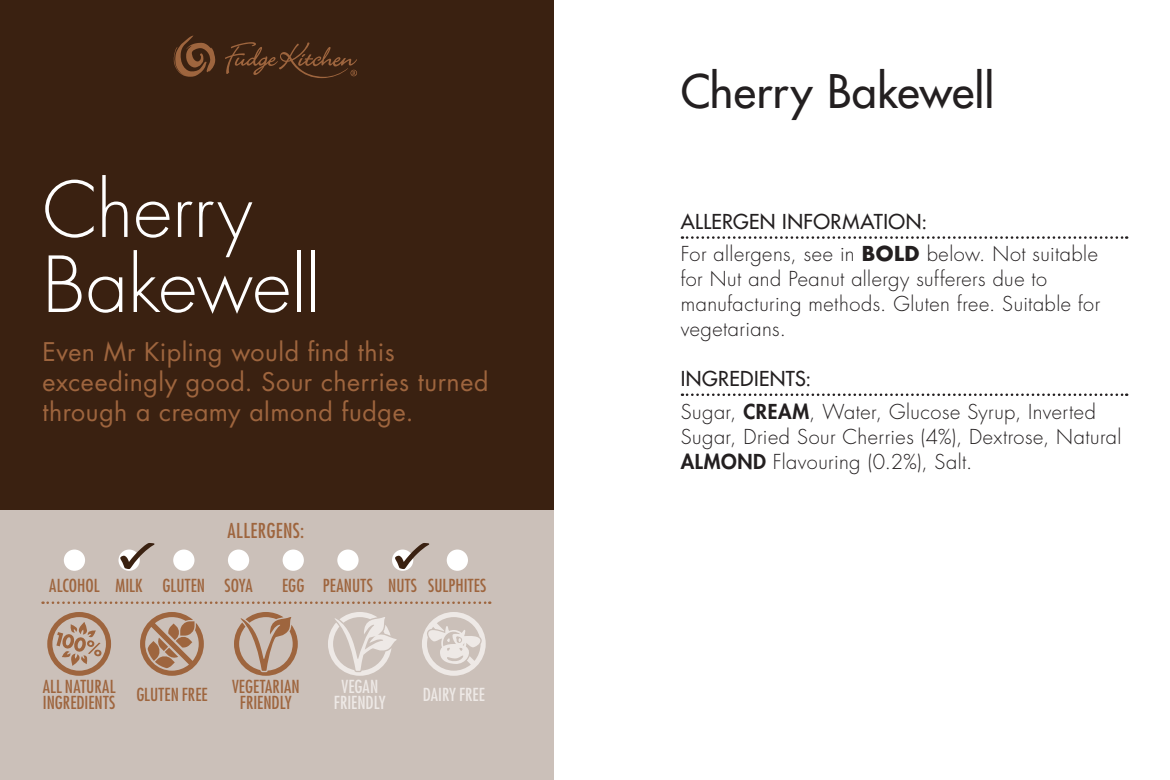
<style>
.page{position:relative;width:1170px;height:780px;background:#fff}
.page>*{position:absolute;margin:0;border:0;box-sizing:border-box;transform-origin:0 0}
.t1{font:300 75px/75px "Futura Std";color:#fff}
.t2{font:500 45px "Futura Std";letter-spacing:.005em;color:#231f20}
.t3{font:25px/30px "Futura Std";letter-spacing:.02em;color:#9e653e}
.t4{font:300 20px/25px "Futura Std";letter-spacing:.025em;color:#231f20}
.t5{font:condensed 20px "Futura Std";letter-spacing:.02em;color:#9e653e}
.t6{font:condensed 17.5px/16.2px "Futura Std";letter-spacing:.005em;color:#9e653e;text-align:center}
.t7{font:condensed 17.5px/16.2px "Futura Std";letter-spacing:.005em;color:#eee9e6;text-align:center}
.s1{font-weight:500}
.s2{font-weight:700}
.s3{font-weight:800}
</style>
<div class="page">
<div style="left:0;top:0;width:553px;height:510px;background:#3a2111"></div>
<div style="left:0;top:510px;width:553px;height:270px;background:#cbc0b9"></div>
<svg style="left:422px;top:612px;width:63px;height:63px"></svg>
<svg style="left:43px;top:601px;width:447px;height:3px"></svg>
<div style="left:64px;top:549px;width:21px;height:21px;background:#fff;border-radius:50%"></div>
<div style="left:282px;top:549px;width:22px;height:21px;background:#fff;border-radius:50%"></div>
<svg style="left:118px;top:549px;width:22px;height:21px"></svg>
<div style="left:337px;top:549px;width:21px;height:21px;background:#fff;border-radius:50%"></div>
<div style="left:173px;top:549px;width:21px;height:21px;background:#fff;border-radius:50%"></div>
<div style="left:392px;top:549px;width:21px;height:21px;background:#fff;border-radius:50%"></div>
<div style="left:228px;top:549px;width:21px;height:21px;background:#fff;border-radius:50%"></div>
<div style="left:446px;top:549px;width:22px;height:21px;background:#fff;border-radius:50%"></div>
<svg style="left:120px;top:543px;width:34px;height:26px"></svg>
<svg style="left:682px;top:236px;width:445px;height:3px"></svg>
<svg style="left:682px;top:393px;width:445px;height:3px"></svg>
<svg style="left:173px;top:35px;width:184px;height:43px"></svg>
<svg style="left:140px;top:612px;width:64px;height:63px"></svg>
<svg style="left:234px;top:612px;width:64px;height:63px"></svg>
<svg style="left:47px;top:612px;width:64px;height:63px"></svg>
<svg style="left:328px;top:612px;width:69px;height:63px"></svg>
<svg style="left:395px;top:543px;width:34px;height:26px"></svg>
<h1 class="t1" style="left:43px;top:174px;width:280px">Cherry<br>Bakewell</h1>
<p class="t3" style="left:43px;top:337px;width:447px">Even Mr Kipling would find this exceedingly good. Sour cherries turned through a creamy almond fudge.</p>
<p class="t5" style="left:227px;top:518px;width:78px">ALLERGENS:</p>
<p class="t6" style="left:49px;top:577px;width:205px">ALCOHOL MILK GLUTEN SOYA</p>
<p class="t6" style="left:282px;top:577px;width:206px">EGG PEANUTS NUTS SULPHITES</p>
<p class="t6" style="left:43px;top:677px;width:74px;text-align:left">ALL NATURAL<br>INGREDIENTS</p>
<p class="t7" style="left:334px;top:677px;width:53px">VEGAN<br>FRIENDLY</p>
<p class="t6" style="left:136px;top:686px;width:73px">GLUTEN FREE</p>
<p class="t6" style="left:232px;top:677px;width:69px">VEGETARIAN<br>FRIENDLY</p>
<p class="t7" style="left:422px;top:686px;width:64px">DAIRY FREE</p>
<h2 class="t2" style="left:680px;top:63px;width:315px">Cherry Bakewell</h2>
<p class="t4" style="left:680px;top:206px;width:418px;line-height:32px"><span class="s1">ALLERGEN INFORMATION:<br></span>For allergens, see in <span class="s2">BOLD</span> below. Not suitable</p>
<p class="t4" style="left:680px;top:267px;width:421px">for Nut and Peanut allergy sufferers due to manufacturing methods. Gluten free. Suitable for vegetarians.</p>
<p class="t4" style="left:680px;top:363px;width:417px;line-height:32px"><span class="s1">INGREDIENTS:<br></span>Sugar, <span class="s3">CREAM</span>, Water, Glucose Syrup, Inverted</p>
<p class="t4" style="left:680px;top:424px;width:442px">Sugar, Dried Sour Cherries (4%), Dextrose, Natural<br><span class="s3">ALMOND</span> Flavouring (0.2%), Salt.</p>
</div>
